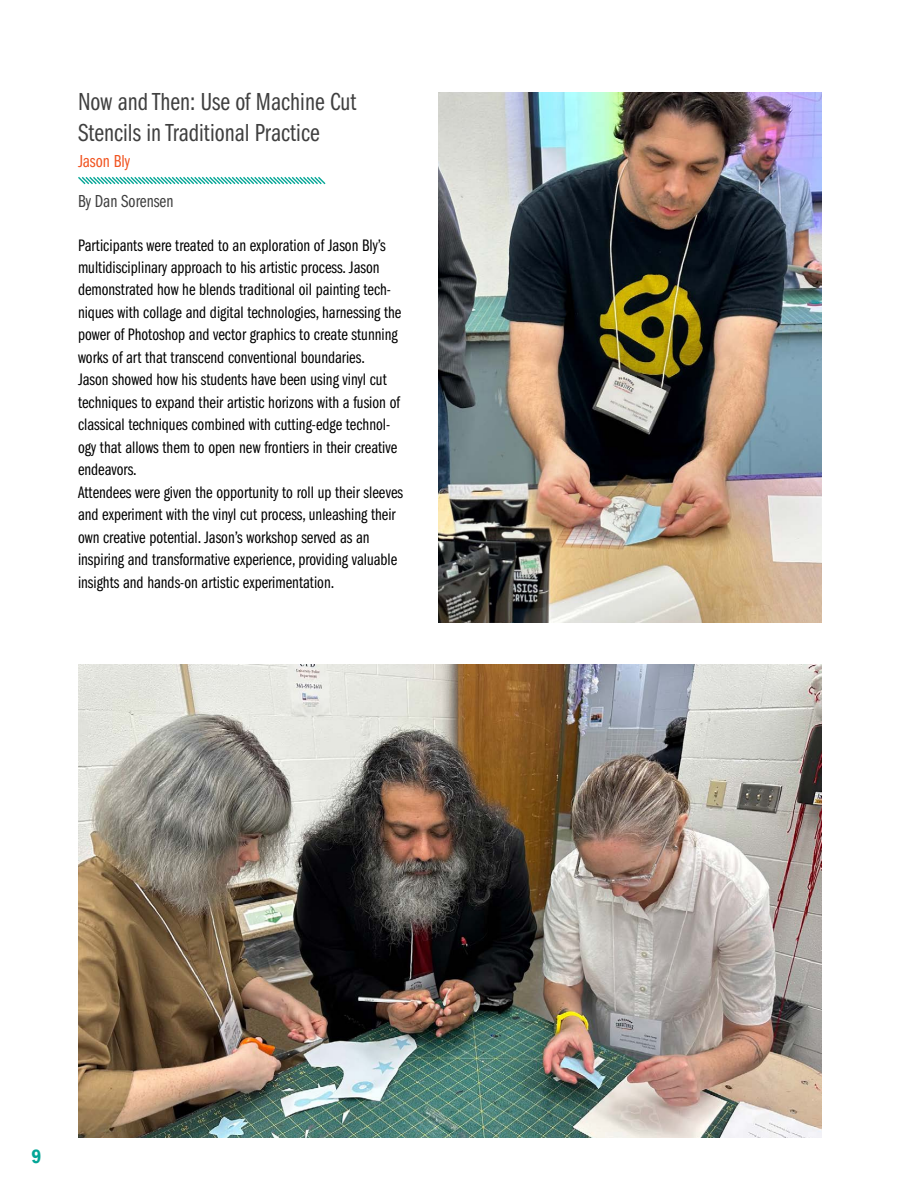
<style>
.page{position:relative;width:900px;height:1200px;background:#fff}
.page>*{position:absolute;margin:0;border:0;box-sizing:border-box;transform-origin:0 0}
.t1{font:25.5px/30.6px "Franklin Gothic LT Pro Bk Cm";color:#3f3f3f}
.t2{font:600 condensed 19.8px "Franklin Gothic";color:#03a596}
.t3{font:18px "Franklin Gothic LT Pro Bk Cm";color:#3f3f3f}
.t4{font:18px "Franklin Gothic LT Pro Bk Cm";color:#f15421}
.t5{font:17.25px/22.5px "Franklin Gothic LT Pro Bk Cm";color:#000}
</style>
<div class="page">
<svg style="left:78px;top:176px;width:248px;height:9px"></svg>
<img style="left:78px;top:665px;width:744px;height:473px">
<img style="left:438px;top:92px;width:384px;height:530px">
<h1 class="t1" style="left:78px;top:87px;width:280px">Now and Then: Use of Machine Cut<br>Stencils in Traditional Practice</h1>
<p class="t4" style="left:78px;top:151px;width:53px">Jason Bly</p>
<p class="t3" style="left:78px;top:191px;width:97px">By Dan Sorensen</p>
<p class="t5" style="left:78px;top:234px;width:327px">Participants were treated to an exploration of Jason Bly’s multidisciplinary approach to his artistic process. Jason demonstrated how he blends traditional oil painting tech&shy;niques with collage and digital technologies, harnessing the power of Photoshop and vector graphics to create stunning works of art that transcend conventional boundaries.<br>Jason showed how his students have been using vinyl cut techniques to expand their artistic horizons with a fusion of classical techniques combined with cutting-edge technol&shy;ogy that allows them to open new frontiers in their creative endeavors.<br>Attendees were given the opportunity to roll up their sleeves and experiment with the vinyl cut process, unleashing their own creative potential. Jason’s workshop served as an inspiring and transformative experience, providing valuable insights and hands-on artistic experimentation.</p>
<p class="t2" style="left:31px;top:1143px;width:12px">9</p>
</div>
